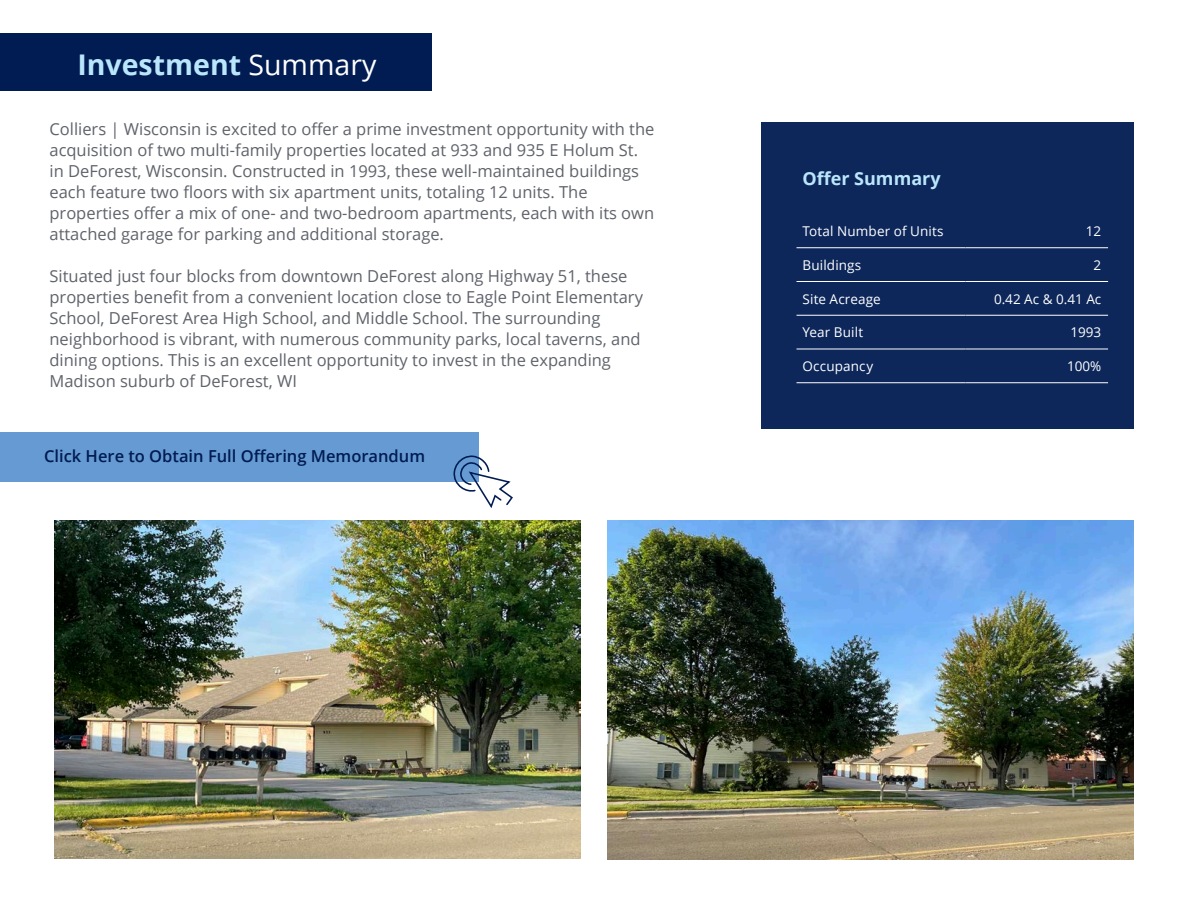
<style>
.page{position:relative;width:1188px;height:918px;background:#fff}
.page>*{position:absolute;margin:0;border:0;box-sizing:border-box;transform-origin:0 0}
.t1{font:700 28.5px "Open Sans";color:#bae6fb}
.cwTABLE_TITLE{font:700 18px "Open Sans";color:#bae6fb}
.t2{font:16.5px/21px "Open Sans";color:#5f636a}
.body_indent{font:600 16.5px "Open Sans";color:#001c53}
.cwTABLE_ROW_HEADER{font:13.5px "Open Sans";letter-spacing:.01em;color:#fff}
.cwTABLE_BODY{font:13.5px "Open Sans";color:#fff}
.s1{font-weight:400;color:#fff}
</style>
<div class="page">
<div style="left:0;top:33px;width:432px;height:58px;background:#001c53"></div>
<img style="left:608px;top:520px;width:526px;height:340px">
<img style="left:54px;top:520px;width:526px;height:339px">
<div style="left:761px;top:122px;width:373px;height:307px;background:#0d275b"></div>
<hr style="left:796px;top:247px;width:170px;height:1px;background:#fff">
<hr style="left:966px;top:247px;width:142px;height:1px;background:#fff">
<hr style="left:796px;top:281px;width:170px;height:1px;background:#fff">
<hr style="left:966px;top:281px;width:142px;height:1px;background:#fff">
<hr style="left:796px;top:315px;width:170px;height:1px;background:#fff">
<hr style="left:966px;top:315px;width:142px;height:1px;background:#fff">
<hr style="left:796px;top:349px;width:170px;height:1px;background:#fff">
<hr style="left:966px;top:349px;width:142px;height:1px;background:#fff">
<hr style="left:796px;top:382px;width:170px;height:1px;background:#fff">
<hr style="left:966px;top:382px;width:142px;height:1px;background:#fff">
<div style="left:0;top:432px;width:478px;height:50px;background:#659bd2"></div>
<svg style="left:453px;top:454px;width:60px;height:54px"></svg>
<p class="t1" style="left:77px;top:44px;width:301px">Investment <span class="s1">Summary</span></p>
<p class="t2" style="left:50px;top:118px;width:606px">Colliers | Wisconsin is excited to offer a prime investment opportunity with the acquisition of two multi-family properties located at 933 and 935 E Holum St. in DeForest, Wisconsin. Constructed in 1993, these well-maintained buildings each feature two floors with six apartment units, totaling 12 units. The properties offer a mix of one- and two-bedroom apartments, each with its own attached garage for parking and additional storage.</p>
<p class="t2" style="left:50px;top:265px;width:595px">Situated just four blocks from downtown DeForest along Highway 51, these properties benefit from a convenient location close to Eagle Point Elementary School, DeForest Area High School, and Middle School. The surrounding neighborhood is vibrant, with numerous community parks, local taverns, and dining options. This is an excellent opportunity to invest in the expanding Madison suburb of DeForest, WI</p>
<p class="body_indent" style="left:44px;top:445px;width:383px">Click Here to Obtain Full Offering Memorandum</p>
<p class="cwTABLE_TITLE" style="left:802px;top:166px;width:140px">Offer Summary</p>
<p class="cwTABLE_ROW_HEADER" style="left:802px;top:222px;width:143px">Total Number of Units</p>
<p class="cwTABLE_BODY" style="left:1086px;top:222px;width:17px">12</p>
<p class="cwTABLE_ROW_HEADER" style="left:802px;top:256px;width:60px">Buildings</p>
<p class="cwTABLE_BODY" style="left:1094px;top:256px;width:9px">2</p>
<p class="cwTABLE_ROW_HEADER" style="left:802px;top:289px;width:80px">Site Acreage</p>
<p class="cwTABLE_BODY" style="left:994px;top:289px;width:109px">0.42 Ac &amp; 0.41 Ac</p>
<p class="cwTABLE_ROW_HEADER" style="left:802px;top:323px;width:62px">Year Built</p>
<p class="cwTABLE_BODY" style="left:1070px;top:323px;width:32px">1993</p>
<p class="cwTABLE_ROW_HEADER" style="left:802px;top:357px;width:72px">Occupancy</p>
<p class="cwTABLE_BODY" style="left:1067px;top:357px;width:36px">100%</p>
</div>
